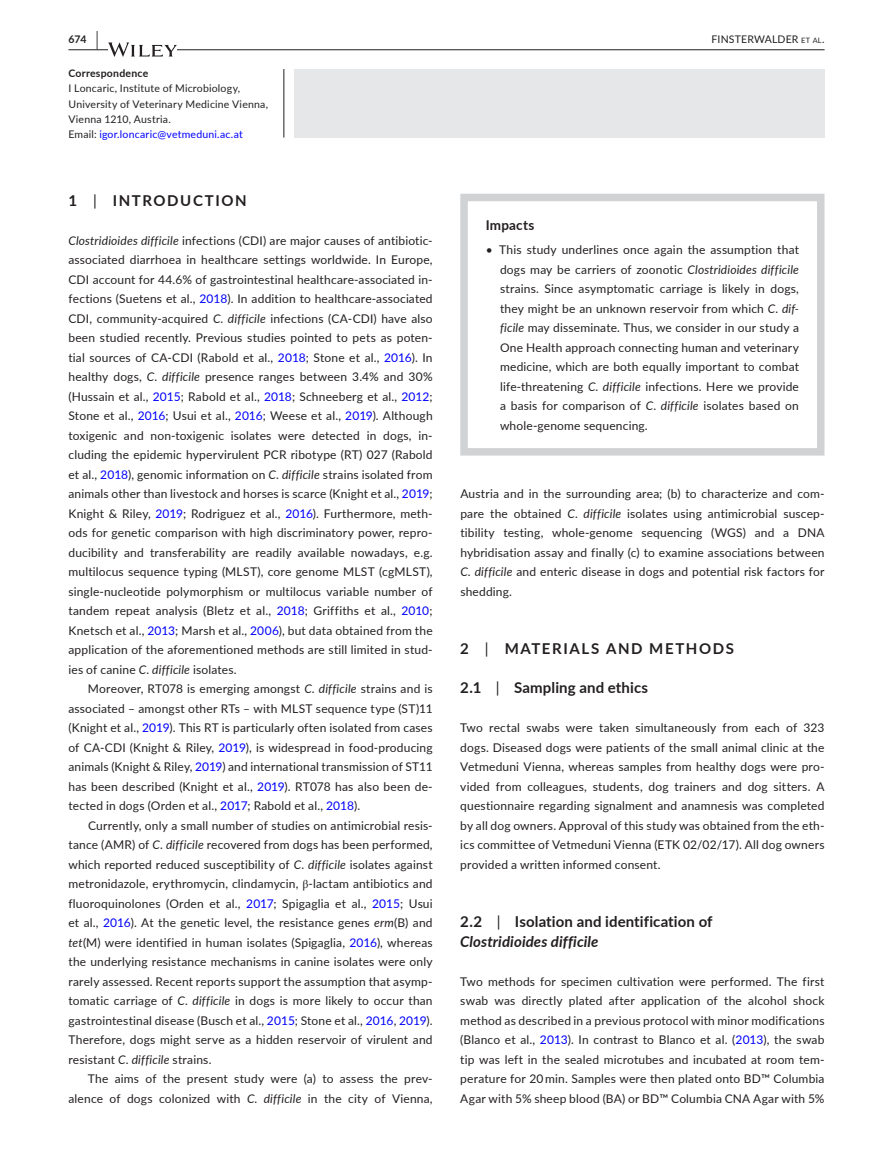
<style>
.page{position:relative;width:893px;height:1174px;background:#fff}
.page>*{position:absolute;margin:0;border:0;box-sizing:border-box;transform-origin:0 0}
.t1{font:700 15px/19.5px "Lato";letter-spacing:.01em;color:#231f20}
.t2{font:700 15px "Lato";letter-spacing:.11em;color:#231f20}
.t3{font:700 15px "Lato";letter-spacing:.105em;color:#231f20}
.t4{font:700 13.5px "Lato";letter-spacing:.015em;color:#231f20}
.t5{font:12px/19.5px "Lato";letter-spacing:.015em;color:#231f20;text-align:justify}
.t6{font:10.5px/15px "Lato";letter-spacing:.02em;color:#231f20}
.t7{font:700 10.5px "Lato";letter-spacing:.02em;color:#231f20}
.t8{font:10.5px "Lato";letter-spacing:.015em;color:#231f20}
.s1{font-size:19.5px}
.s2{font-size:7.35px}
.s3{color:#00f}
.s4{font-weight:400}
.s5{font-style:italic}
.s6{font-family:"STIX"}
</style>
<div class="page">
<hr style="left:68px;top:49px;width:756px;height:1px;background:#231f20">
<svg style="left:108px;top:42px;width:69px;height:15px"></svg>
<div style="left:460px;top:194px;width:364px;height:261px;border:8px solid #d1d2d4"></div>
<hr style="left:283px;top:69px;width:1px;height:68px;background:#231f20">
<div style="left:294px;top:69px;width:531px;height:68px;background:#e6e7e9"></div>
<p class="t7" style="left:68px;top:31px;width:31px">674 <span class="s1">|</span></p>
<p class="t8" style="left:711px;top:31px;width:114px">FINSTERWALDER <span class="s2">et al</span>.</p>
<p class="t7" style="left:68px;top:66px;width:81px">Correspondence</p>
<p class="t6" style="left:68px;top:81px;width:201px">I Loncaric, Institute of Microbiology, University of Veterinary Medicine Vienna, Vienna 1210, Austria.<br>Email: <span class="s3">igor.loncaric@vetmeduni.ac.at</span></p>
<p class="t3" style="left:68px;top:189px;width:180px">1 <span class="s4">|</span> INTRODUCTION</p>
<p class="t5" style="left:68px;top:230px;width:366px"><span class="s5">Clostridioides difficile</span> infections (CDI) are major causes of antibiotic&shy;associated diarrhoea in healthcare settings worldwide. In Europe, CDI account for 44.6% of gastrointestinal healthcare-associated in&shy;fections (Suetens et al., <span class="s3">2018</span>). In addition to healthcare-associated CDI, community-acquired <span class="s5">C. difficile</span> infections (CA-CDI) have also been studied recently. Previous studies pointed to pets as poten&shy;tial sources of CA-CDI (Rabold et al., <span class="s3">2018</span>; Stone et al., <span class="s3">2016</span>). In healthy dogs, <span class="s5">C. difficile</span> presence ranges between 3.4% and 30% (Hussain et al., <span class="s3">2015</span>; Rabold et al., <span class="s3">2018</span>; Schneeberg et al., <span class="s3">2012</span>; Stone et al., <span class="s3">2016</span>; Usui et al., <span class="s3">2016</span>; Weese et al., <span class="s3">2019</span>). Although toxigenic and non-toxigenic isolates were detected in dogs, in&shy;cluding the epidemic hypervirulent PCR ribotype (RT) 027 (Rabold et al., <span class="s3">2018</span>), genomic information on <span class="s5">C. difficile</span> strains isolated from animals other than livestock and horses is scarce (Knight et al., <span class="s3">2019</span>; Knight &amp; Riley, <span class="s3">2019</span>; Rodriguez et al., <span class="s3">2016</span>). Furthermore, meth&shy;ods for genetic comparison with high discriminatory power, repro&shy;ducibility and transferability are readily available nowadays, e.g. multilocus sequence typing (MLST), core genome MLST (cgMLST), single-nucleotide polymorphism or multilocus variable number of tandem repeat analysis (Bletz et al., <span class="s3">2018</span>; Griffiths et al., <span class="s3">2010</span>; Knetsch et al., <span class="s3">2013</span>; Marsh et al., <span class="s3">2006</span>), but data obtained from the application of the aforementioned methods are still limited in stud&shy;ies of canine <span class="s5">C. difficile</span> isolates.</p>
<p class="t5" style="left:68px;top:678px;width:366px;text-indent:19px">Moreover, RT078 is emerging amongst <span class="s5">C. difficile</span> strains and is associated – amongst other RTs – with MLST sequence type (ST)11 (Knight et al., <span class="s3">2019</span>). This RT is particularly often isolated from cases of CA-CDI (Knight &amp; Riley, <span class="s3">2019</span>), is widespread in food-producing animals (Knight &amp; Riley, <span class="s3">2019</span>) and international transmission of ST11 has been described (Knight et al., <span class="s3">2019</span>). RT078 has also been de&shy;tected in dogs (Orden et al., <span class="s3">2017</span>; Rabold et al., <span class="s3">2018</span>).</p>
<p class="t5" style="left:68px;top:815px;width:366px;text-indent:20px">Currently, only a small number of studies on antimicrobial resis&shy;tance (AMR) of <span class="s5">C. difficile</span> recovered from dogs has been performed, which reported reduced susceptibility of <span class="s5">C. difficile</span> isolates against metronidazole, erythromycin, clindamycin, <span class="s6">β</span>-lactam antibiotics and fluoroquinolones (Orden et al., <span class="s3">2017</span>; Spigaglia et al., <span class="s3">2015</span>; Usui et al., <span class="s3">2016</span>). At the genetic level, the resistance genes <span class="s5">erm</span>(B) and <span class="s5">tet</span>(M) were identified in human isolates (Spigaglia, <span class="s3">2016</span>), whereas the underlying resistance mechanisms in canine isolates were only rarely assessed. Recent reports support the assumption that asymp&shy;tomatic carriage of <span class="s5">C. difficile</span> in dogs is more likely to occur than gastrointestinal disease (Busch et al., <span class="s3">2015</span>; Stone et al., <span class="s3">2016</span>, <span class="s3">2019</span>).<br>Therefore, dogs might serve as a hidden reservoir of virulent and resistant <span class="s5">C. difficile</span> strains.</p>
<p class="t5" style="left:68px;top:1068px;width:366px;text-align:right">The aims of the present study were (a) to assess the prev&shy;alence of dogs colonized with <span class="s5">C. difficile</span> in the city of Vienna,</p>
<p class="t4" style="left:486px;top:215px;width:50px">Impacts</p>
<p class="t5" style="left:500px;top:239px;width:300px;text-indent:-14px">• This study underlines once again the assumption that dogs may be carriers of zoonotic <span class="s5">Clostridioides difficile </span>strains. Since asymptomatic carriage is likely in dogs, they might be an unknown reservoir from which <span class="s5">C. dif&shy;ficile</span> may disseminate. Thus, we consider in our study a One Health approach connecting human and veterinary medicine, which are both equally important to combat life-threatening <span class="s5">C. difficile</span> infections. Here we provide a basis for comparison of <span class="s5">C. difficile</span> isolates based on whole-genome sequencing.</p>
<p class="t5" style="left:460px;top:483px;width:366px">Austria and in the surrounding area; (b) to characterize and com&shy;pare the obtained <span class="s5">C. difficile</span> isolates using antimicrobial suscep&shy;tibility testing, whole-genome sequencing (WGS) and a DNA hybridisation assay and finally (c) to examine associations between <span class="s5">C. difficile</span> and enteric disease in dogs and potential risk factors for shedding.</p>
<p class="t2" style="left:460px;top:638px;width:275px">2 <span class="s4">|</span> MATERIALS AND METHODS</p>
<p class="t1" style="left:460px;top:677px;width:189px">2.1 <span class="s4">|</span> Sampling and ethics</p>
<p class="t5" style="left:460px;top:717px;width:366px">Two rectal swabs were taken simultaneously from each of 323 dogs. Diseased dogs were patients of the small animal clinic at the Vetmeduni Vienna, whereas samples from healthy dogs were pro&shy;vided from colleagues, students, dog trainers and dog sitters. A questionnaire regarding signalment and anamnesis was completed by all dog owners. Approval of this study was obtained from the eth&shy;ics committee of Vetmeduni Vienna (ETK 02/02/17). All dog owners provided a written informed consent.</p>
<p class="t1" style="left:460px;top:911px;width:254px">2.2 <span class="s4">|</span> Isolation and identification of<br><span class="s5">Clostridioides difficile</span></p>
<p class="t5" style="left:460px;top:971px;width:366px">Two methods for specimen cultivation were performed. The first swab was directly plated after application of the alcohol shock method as described in a previous protocol with minor modifications (Blanco et al., <span class="s3">2013</span>). In contrast to Blanco et al. (<span class="s3">2013</span>), the swab tip was left in the sealed microtubes and incubated at room tem&shy;perature for 20 min. Samples were then plated onto BD™ Columbia Agar with 5% sheep blood (BA) or BD™ Columbia CNA Agar with 5%</p>
</div>
